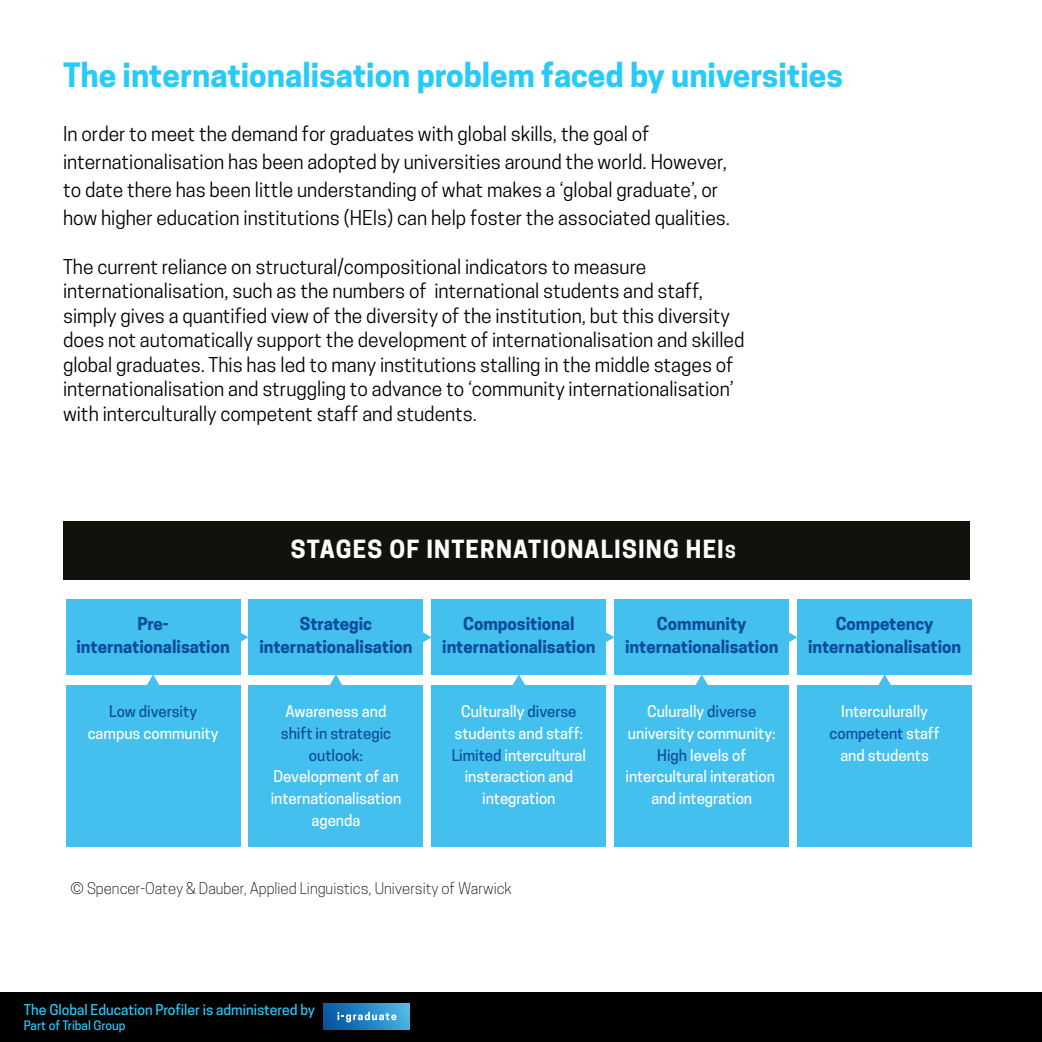
<style>
.page{position:relative;width:1042px;height:1042px;background:#fff}
.page>*{position:absolute;margin:0;border:0;box-sizing:border-box;transform-origin:0 0}
.t1{font:700 31.5px "Cooper Hewitt";color:#26cbf9}
.t2{font:700 23.45px "Cooper Hewitt";letter-spacing:.05em;color:#fff}
.t3{font:19.25px/24.5px "Cooper Hewitt";color:#000}
.t4{font:700 16.8px/23.4px "Cooper Hewitt";color:#0c4c9c;text-align:center}
.t5{font:500 15.05px/21.9px "Cooper Hewitt";color:#fff;text-align:center}
.t6{font:300 15.05px "Cooper Hewitt";color:#000}
.t7{font:500 15.05px/21.9px "Cooper Hewitt";color:#0c4c9c;text-align:center}
.t8{font:500 14px "Cooper Hewitt";color:#26cbf9}
.t9{font:500 12.25px "Cooper Hewitt";color:#26cbf9}
.s1{font-size:16.8px}
.s2{color:#0c4c9c}
</style>
<div class="page">
<div style="left:0;top:992px;width:1042px;height:50px;background:#000"></div>
<div style="left:324px;top:1003px;width:86px;height:26px;background:linear-gradient(to right,#0153a3,#49b8e4)"></div>
<svg style="left:337px;top:1011px;width:59px;height:11px"></svg>
<div style="left:66px;top:599px;width:174px;height:76px;background:#43c0ee"></div>
<div style="left:249px;top:599px;width:174px;height:76px;background:#43c0ee"></div>
<div style="left:432px;top:599px;width:174px;height:76px;background:#43c0ee"></div>
<div style="left:614px;top:599px;width:175px;height:76px;background:#43c0ee"></div>
<div style="left:797px;top:599px;width:175px;height:76px;background:#43c0ee"></div>
<div style="left:66px;top:685px;width:174px;height:161px;background:#43c0ee"></div>
<div style="left:249px;top:685px;width:174px;height:161px;background:#43c0ee"></div>
<div style="left:432px;top:685px;width:174px;height:161px;background:#43c0ee"></div>
<div style="left:614px;top:685px;width:175px;height:161px;background:#43c0ee"></div>
<div style="left:797px;top:685px;width:175px;height:161px;background:#43c0ee"></div>
<div style="left:63px;top:521px;width:906px;height:59px;background:#12110c"></div>
<svg style="left:240px;top:628px;width:8px;height:18px"></svg>
<svg style="left:423px;top:628px;width:9px;height:18px"></svg>
<svg style="left:606px;top:632px;width:8px;height:10px"></svg>
<svg style="left:789px;top:632px;width:8px;height:10px"></svg>
<svg style="left:147px;top:675px;width:13px;height:10px"></svg>
<svg style="left:330px;top:675px;width:12px;height:10px"></svg>
<svg style="left:512px;top:675px;width:13px;height:10px"></svg>
<svg style="left:695px;top:675px;width:13px;height:10px"></svg>
<svg style="left:878px;top:675px;width:13px;height:10px"></svg>
<h1 class="t1" style="left:63px;top:57px;width:781px">The internationalisation problem faced by universities</h1>
<p class="t3" style="left:63px;top:120px;width:668px;line-height:28px">In order to meet the demand for graduates with global skills, the goal of internationalisation has been adopted by universities around the world. However, to date there has been little understanding of what makes a ‘global graduate’, or how higher education institutions (HEIs) can help foster the associated qualities.</p>
<p class="t3" style="left:63px;top:254px;width:683px">The current reliance on structural/compositional indicators to measure internationalisation, such as the numbers of international students and staff, simply gives a quantified view of the diversity of the institution, but this diversity does not automatically support the development of internationalisation and skilled global graduates. This has led to many institutions stalling in the middle stages of internationalisation and struggling to advance to ‘community internationalisation’ with interculturally competent staff and students.</p>
<p class="t2" style="left:291px;top:535px;width:446px">STAGES OF INTERNATIONALISING HEI<span class="s1">S</span></p>
<p class="t4" style="left:76px;top:612px;width:155px">Pre&shy;internationalisation</p>
<p class="t4" style="left:259px;top:612px;width:155px">Strategic internationalisation</p>
<p class="t4" style="left:442px;top:612px;width:155px">Compositional internationalisation</p>
<p class="t4" style="left:625px;top:612px;width:155px">Community internationalisation</p>
<p class="t4" style="left:808px;top:612px;width:155px">Competency internationalisation</p>
<p class="t7" style="left:109px;top:700px;width:89px">Low diversity</p>
<p class="t5" style="left:88px;top:722px;width:132px">campus community</p>
<p class="t5" style="left:286px;top:700px;width:102px">Awareness and</p>
<p class="t7" style="left:281px;top:722px;width:112px">shift in strategic outlook:</p>
<p class="t5" style="left:271px;top:766px;width:132px">Development of an internationalisation agenda</p>
<p class="t5" style="left:452px;top:700px;width:136px">Culturally <span class="s2">diverse </span>students and staff:<br><span class="s2">Limited</span> intercultural insteraction and integration</p>
<p class="t5" style="left:625px;top:700px;width:152px">Culurally <span class="s2">diverse </span>university community:<br><span class="s2">High</span> levels of intercultural interation and integration</p>
<p class="t5" style="left:829px;top:700px;width:112px">Interculurally <span class="s2">competent</span> staff and students</p>
<p class="t6" style="left:70px;top:879px;width:443px">© Spencer-Oatey &amp; Dauber, Applied Linguistics, University of Warwick</p>
<p class="t8" style="left:24px;top:1002px;width:292px">The Global Education Profiler is administered by</p>
<p class="t9" style="left:24px;top:1018px;width:103px">Part of Tribal Group</p>
</div>
